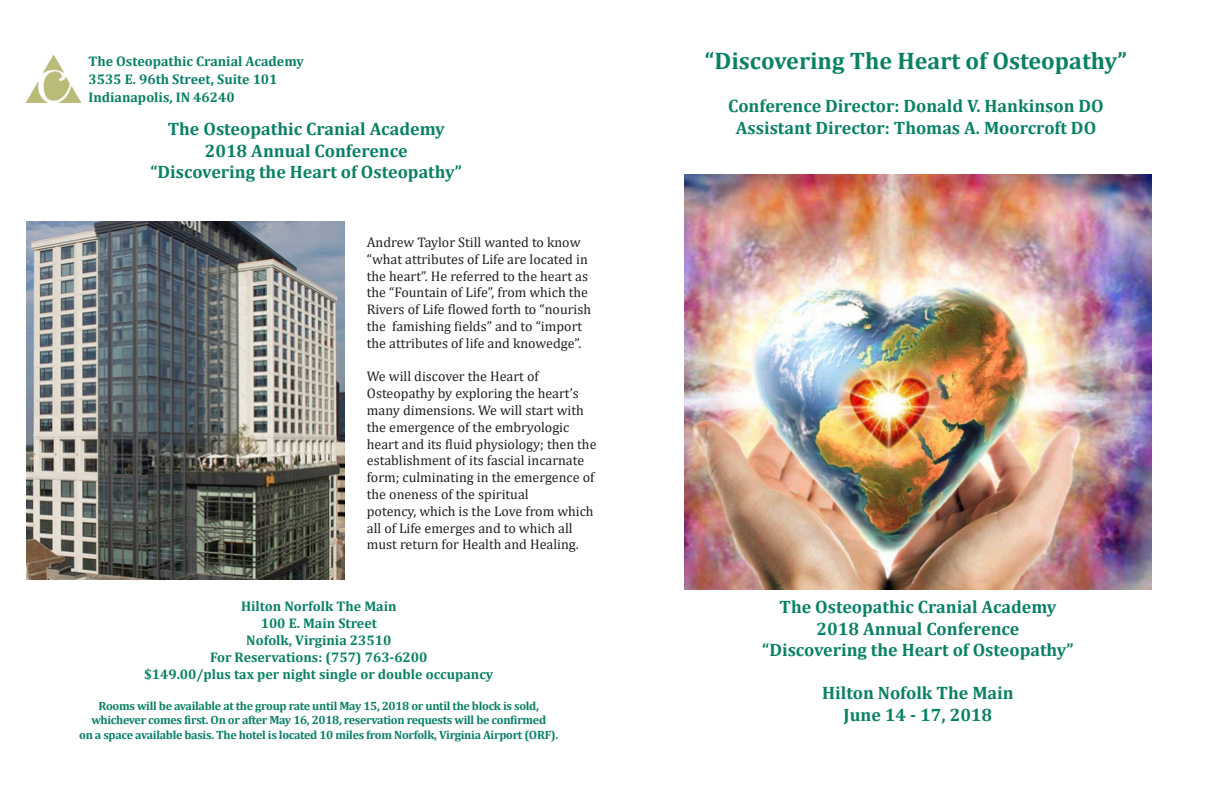
<style>
.page{position:relative;width:1224px;height:792px;background:#fff}
.page>*{position:absolute;margin:0;border:0;box-sizing:border-box;transform-origin:0 0}
.t1{font:700 24px "Cambria";color:#088165}
.t2{font:700 18px "Cambria";color:#088165}
.t3{font:14px/16.8px "Cambria";color:#231f20}
.t4{font:700 14px "Cambria";color:#088165}
.t5{font:700 12px/14.4px "Cambria";letter-spacing:-.025em;color:#088165;text-align:center}
</style>
<div class="page">
<img style="left:27px;top:56px;width:54px;height:47px">
<img style="left:684px;top:175px;width:468px;height:415px">
<img style="left:27px;top:221px;width:318px;height:358px">
<p class="t4" style="left:88px;top:51px;width:217px">The Osteopathic Cranial Academy</p>
<p class="t4" style="left:88px;top:69px;width:191px">3535 E. 96th Street, Suite 101</p>
<p class="t4" style="left:88px;top:87px;width:148px">Indianapolis, IN 46240</p>
<p class="t2" style="left:168px;top:116px;width:278px">The Osteopathic Cranial Academy</p>
<p class="t2" style="left:205px;top:138px;width:205px">2018 Annual Conference</p>
<p class="t2" style="left:150px;top:160px;width:313px">“Discovering the Heart of Osteopathy”</p>
<p class="t3" style="left:367px;top:234px;width:226px">Andrew Taylor Still wanted to know “what attributes of Life are located in the heart”. He referred to the heart as the “Fountain of Life”, from which the Rivers of Life flowed forth to “nourish the famishing fields” and to “import</p>
<p class="t3" style="left:367px;top:334px;width:216px">the attributes of life and knowedge”.</p>
<p class="t3" style="left:367px;top:368px;width:173px">We will discover the Heart of</p>
<p class="t3" style="left:367px;top:385px;width:231px">Osteopathy by exploring the heart’s many dimensions. We will start with the emergence of the embryologic heart and its fluid physiology; then the establishment of its fascial incarnate form; culminating in the emergence of the oneness of the spiritual</p>
<p class="t3" style="left:367px;top:502px;width:228px">potency, which is the Love from which all of Life emerges and to which all must return for Health and Healing.</p>
<p class="t4" style="left:241px;top:597px;width:157px">Hilton Norfolk The Main</p>
<p class="t4" style="left:261px;top:613px;width:118px">100 E. Main Street</p>
<p class="t4" style="left:246px;top:630px;width:147px">Nofolk, Virginia 23510</p>
<p class="t4" style="left:210px;top:647px;width:219px">For Reservations: (757) 763-6200</p>
<p class="t4" style="left:144px;top:664px;width:351px">$149.00/plus tax per night single or double occupancy</p>
<p class="t5" style="left:79px;top:698px;width:481px">Rooms will be available at the group rate until May 15, 2018 or until the block is sold, whichever comes first. On or after May 16, 2018, reservation requests will be confirmed<br>on a space available basis. The hotel is located 10 miles from Norfolk, Virginia Airport (ORF).</p>
<p class="t1" style="left:705px;top:44px;width:424px">“Discovering The Heart of Osteopathy”</p>
<p class="t2" style="left:728px;top:94px;width:377px">Conference Director: Donald V. Hankinson DO</p>
<p class="t2" style="left:736px;top:115px;width:362px">Assistant Director: Thomas A. Moorcroft DO</p>
<p class="t2" style="left:780px;top:594px;width:278px">The Osteopathic Cranial Academy</p>
<p class="t2" style="left:816px;top:616px;width:205px">2018 Annual Conference</p>
<p class="t2" style="left:762px;top:637px;width:313px">“Discovering the Heart of Osteopathy”</p>
<p class="t2" style="left:822px;top:680px;width:193px">Hilton Nofolk The Main</p>
<p class="t2" style="left:844px;top:702px;width:150px">June 14 - 17, 2018</p>
</div>
